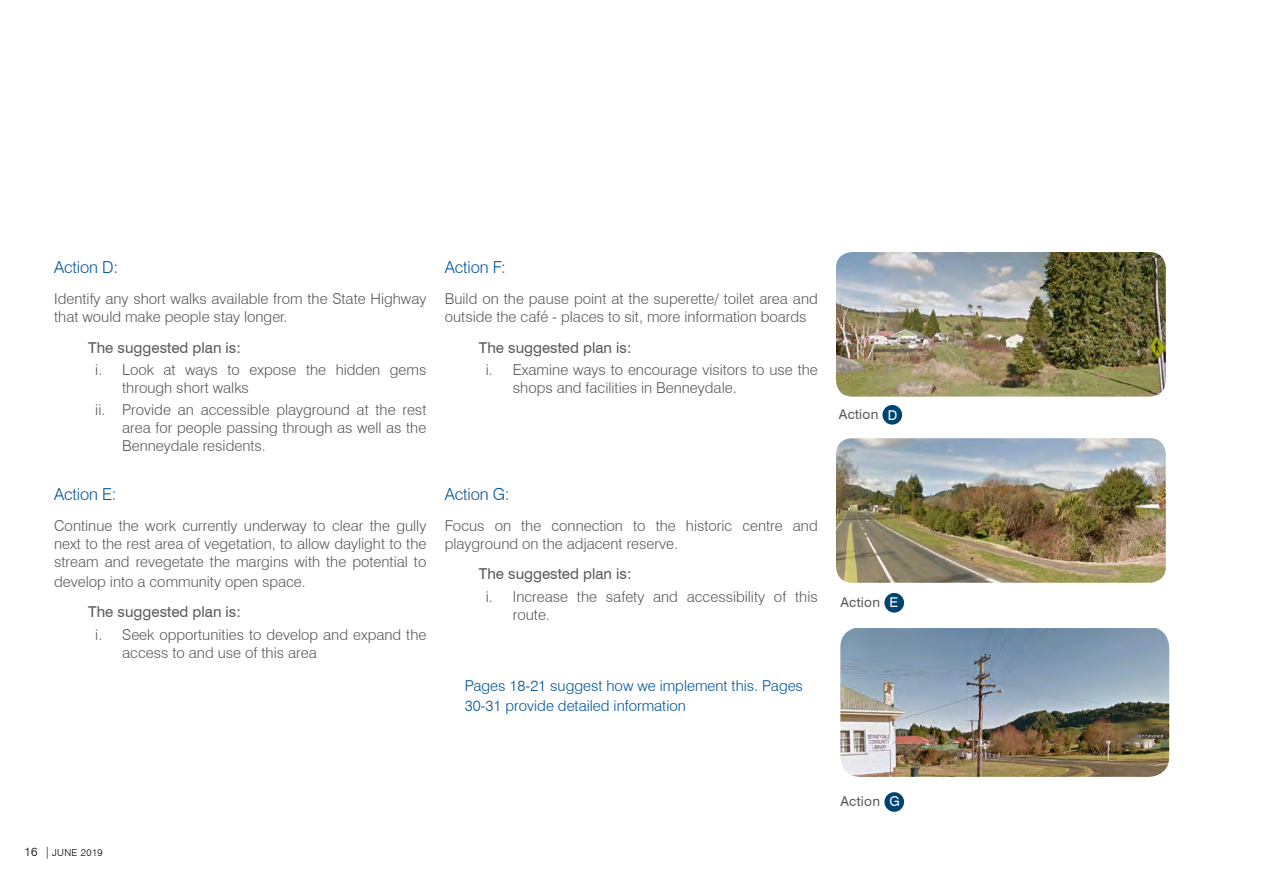
<style>
.page{position:relative;width:1263px;height:893px;background:#fff}
.page>*{position:absolute;margin:0;border:0;box-sizing:border-box;transform-origin:0 0}
.t1{font:300 16.5px "Swiss 721 BT";letter-spacing:-.01em;color:#03549b}
.t2{font:300 15px/18px "Swiss 721 BT";color:#58595b}
.t3{font:15px "Swiss 721 BT";color:#58595b}
.t4{font:300 15px/19.5px "Swiss 721 BT";color:#00549b}
.t5{font:13.5px "Swiss 721 BT";letter-spacing:.025em;color:#58595b}
.t6{font:13.5px "Swiss 721 BT";color:#fff}
.t7{font:300 9.75px "Swiss 721 BT";letter-spacing:.04em;color:#000}
.s1{font-size:12px}
.s2{color:#fff}
</style>
<div class="page">
<img style="left:836px;top:252px;width:330px;height:145px">
<img style="left:836px;top:438px;width:330px;height:145px">
<div style="left:882px;top:405px;width:20px;height:20px;background:#004471;border-radius:50%"></div>
<div style="left:884px;top:593px;width:20px;height:20px;background:#004471;border-radius:50%"></div>
<div style="left:884px;top:792px;width:20px;height:20px;background:#004471;border-radius:50%"></div>
<img style="left:840px;top:628px;width:329px;height:149px">
<p class="t1" style="left:54px;top:257px;width:65px">Action D:</p>
<p class="t2" style="left:54px;top:289px;width:374px">Identify any short walks available from the State Highway that would make people stay longer.</p>
<p class="t3" style="left:88px;top:338px;width:154px">The suggested plan is:</p>
<p class="t2" style="left:122px;top:360px;width:306px;text-indent:-27px">i. Look at ways to expose the hidden gems through short walks</p>
<p class="t2" style="left:122px;top:401px;width:306px;text-align:justify;text-indent:-27px">ii. Provide an accessible playground at the rest area for people passing through as well as the Benneydale residents.</p>
<p class="t1" style="left:54px;top:484px;width:64px">Action E:</p>
<p class="t2" style="left:54px;top:517px;width:374px;text-align:justify">Continue the work currently underway to clear the gully next to the rest area of vegetation, to allow daylight to the stream and revegetate the margins with the potential to</p>
<p class="t2" style="left:54px;top:572px;width:253px">develop into a community open space.</p>
<p class="t3" style="left:88px;top:603px;width:154px">The suggested plan is:</p>
<p class="t2" style="left:122px;top:625px;width:306px;text-indent:-27px">i. Seek opportunities to develop and expand the access to and use of this area</p>
<p class="t1" style="left:445px;top:257px;width:63px">Action F:</p>
<p class="t2" style="left:445px;top:289px;width:374px">Build on the pause point at the superette/ toilet area and outside the café - places to sit, more information boards</p>
<p class="t3" style="left:479px;top:338px;width:154px">The suggested plan is:</p>
<p class="t2" style="left:513px;top:360px;width:306px;text-indent:-27px">i. Examine ways to encourage visitors to use the shops and facilities in Benneydale.</p>
<p class="t1" style="left:445px;top:484px;width:66px">Action G:</p>
<p class="t2" style="left:445px;top:516px;width:374px">Focus on the connection to the historic centre and playground on the adjacent reserve.</p>
<p class="t3" style="left:479px;top:565px;width:154px">The suggested plan is:</p>
<p class="t2" style="left:513px;top:587px;width:306px;text-indent:-27px">i. Increase the safety and accessibility of this route.</p>
<p class="t4" style="left:465px;top:676px;width:340px">Pages 18-21 suggest how we implement this. Pages<br>30-31 provide detailed information</p>
<p class="t5" style="left:839px;top:406px;width:41px">Action</p>
<p class="t6" style="left:888px;top:407px;width:11px">D</p>
<p class="t5" style="left:840px;top:594px;width:41px">Action</p>
<p class="t6" style="left:889px;top:594px;width:10px">E</p>
<p class="t7" style="left:24px;top:847px;width:80px"><span class="s1">16 |</span> JUNE 2019</p>
<p class="t5" style="left:840px;top:793px;width:61px">Action <span class="s2">G</span></p>
</div>
